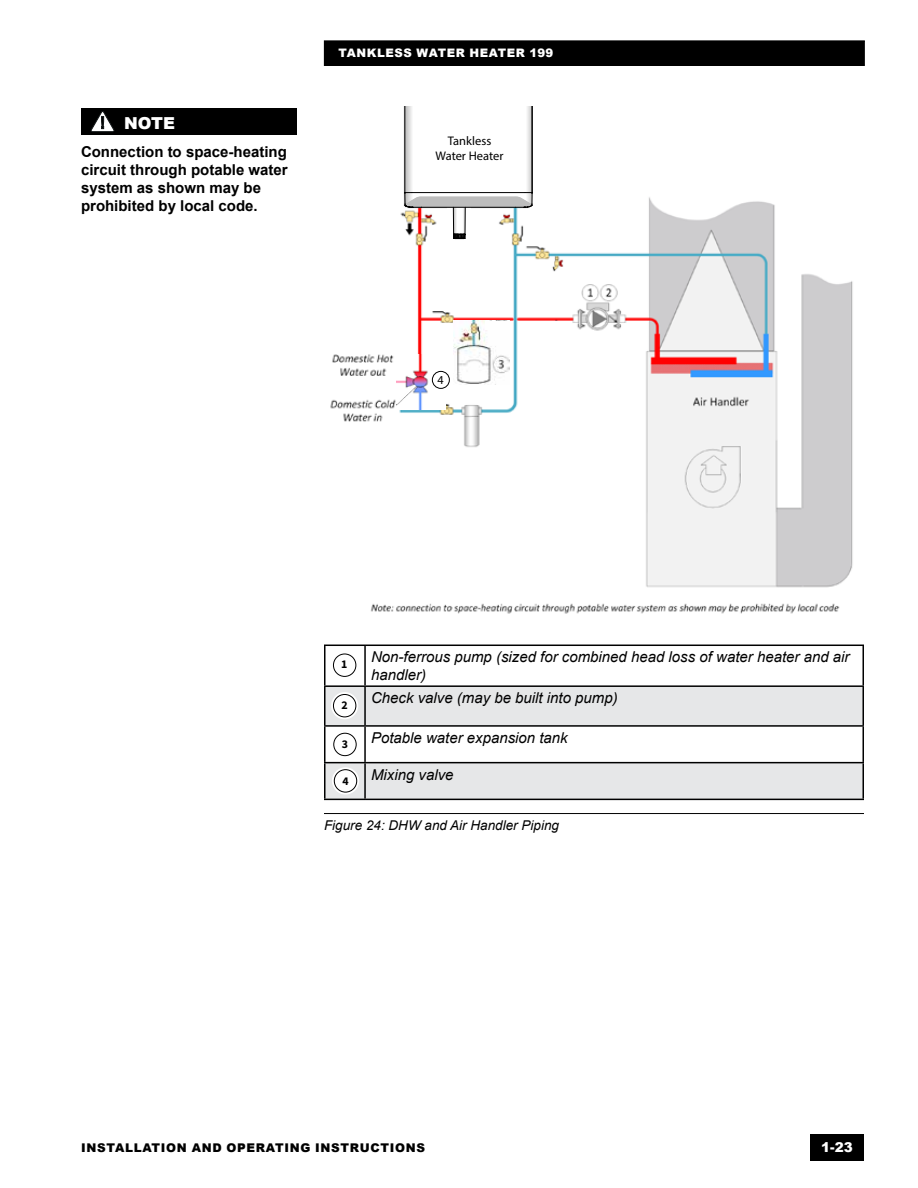
<style>
.page{position:relative;width:918px;height:1188px;background:#fff}
.page>*{position:absolute;margin:0;border:0;box-sizing:border-box;transform-origin:0 0}
.t1{font:900 16.5px "Arial";color:#fff}
.t2{font:italic 15px/18px "Arial";color:#000}
.t3{font:700 15px/18px "Arial";color:#000}
.t4{font:italic 13.5px "Arial";color:#000}
.t5{font:900 13.5px "Arial";color:#fff}
.t6{font:12.45px/15px "Myriad Pro";color:#010000;text-align:center}
.t7{font:12.15px "Myriad Pro";color:#000}
.t8{font:900 12px "Arial";letter-spacing:.055em;color:#000}
.t9{font:700 11.85px "Source Sans Pro";color:#000}
.t10{font:900 11.7px "Arial";letter-spacing:.05em;color:#fff}
</style>
<div class="page">
<div style="left:810px;top:1134px;width:54px;height:27px;background:#000"></div>
<div style="left:324px;top:41px;width:540px;height:24px;background:#000"></div>
<div style="left:324px;top:40px;width:541px;height:26px;border:1px solid #000"></div>
<img style="left:330px;top:106px;width:523px;height:508px">
<div style="left:669px;top:396px;width:24px;height:12px;background:#f2f2f2"></div>
<div style="left:344px;top:130px;width:6px;height:7px;background:#fff"></div>
<div style="left:447px;top:207px;width:24px;height:36px;background:#fff"></div>
<svg style="left:406px;top:106px;width:126px;height:86px"></svg>
<hr style="left:532px;top:106px;width:1px;height:87px;background:#000">
<hr style="left:405px;top:106px;width:1px;height:87px;background:#000">
<svg style="left:405px;top:192px;width:128px;height:47px"></svg>
<div style="left:435px;top:133px;width:69px;height:30px;background:#fff"></div>
<div style="left:430px;top:354px;width:63px;height:43px;background:#fff"></div>
<img style="left:453px;top:321px;width:57px;height:64px">
<div style="left:486px;top:321px;width:24px;height:8px;background:#fff"></div>
<div style="left:533px;top:331px;width:61px;height:54px;background:#fff"></div>
<div style="left:548px;top:321px;width:15px;height:10px;background:#fff"></div>
<img style="left:397px;top:355px;width:49px;height:54px">
<svg style="left:395px;top:385px;width:21px;height:19px"></svg>
<div style="left:432px;top:371px;width:17px;height:17px;background:#fff;border-radius:50%"></div>
<div style="left:432px;top:371px;width:18px;height:18px;border:1px solid #000;border-radius:50%"></div>
<svg style="left:326px;top:687px;width:536px;height:112px;fill:#e6e7e8"></svg>
<hr style="left:324px;top:645px;width:41px;height:1px;background:#000">
<hr style="left:324px;top:646px;width:2px;height:39px;background:#000">
<hr style="left:365px;top:645px;width:499px;height:1px;background:#000">
<hr style="left:364px;top:646px;width:2px;height:39px;background:#000">
<hr style="left:862px;top:646px;width:2px;height:39px;background:#000">
<hr style="left:324px;top:685px;width:41px;height:2px;background:#000">
<hr style="left:324px;top:687px;width:2px;height:38px;background:#000">
<hr style="left:365px;top:685px;width:499px;height:2px;background:#000">
<hr style="left:364px;top:687px;width:2px;height:38px;background:#000">
<hr style="left:862px;top:687px;width:2px;height:38px;background:#000">
<hr style="left:324px;top:725px;width:41px;height:2px;background:#000">
<hr style="left:324px;top:727px;width:2px;height:35px;background:#000">
<hr style="left:365px;top:725px;width:499px;height:2px;background:#000">
<hr style="left:364px;top:727px;width:2px;height:35px;background:#000">
<hr style="left:862px;top:727px;width:2px;height:35px;background:#000">
<hr style="left:324px;top:762px;width:41px;height:1px;background:#000">
<hr style="left:324px;top:763px;width:2px;height:36px;background:#000">
<hr style="left:365px;top:762px;width:499px;height:1px;background:#000">
<hr style="left:364px;top:763px;width:2px;height:36px;background:#000">
<hr style="left:862px;top:763px;width:2px;height:36px;background:#000">
<hr style="left:324px;top:799px;width:41px;height:1px;background:#000">
<hr style="left:365px;top:799px;width:499px;height:1px;background:#000">
<hr style="left:324px;top:813px;width:540px;height:1px;background:#000">
<div style="left:81px;top:108px;width:216px;height:27px;background:#000"></div>
<svg style="left:91px;top:111px;width:24px;height:21px"></svg>
<div style="left:331px;top:652px;width:27px;height:27px;border:2px solid #fff;border-radius:50%"></div>
<div style="left:333px;top:653px;width:23px;height:24px;background:#fff;border:1px solid #000;border-radius:50%"></div>
<svg style="left:332px;top:693px;width:25px;height:25px"></svg>
<div style="left:331px;top:692px;width:27px;height:27px;border:2px solid #fff;border-radius:50%"></div>
<div style="left:333px;top:694px;width:23px;height:23px;background:#fff;border:1px solid #000;border-radius:50%"></div>
<svg style="left:332px;top:732px;width:26px;height:25px"></svg>
<div style="left:331px;top:731px;width:28px;height:27px;border:2px solid #fff;border-radius:50%"></div>
<div style="left:333px;top:733px;width:24px;height:23px;background:#fff;border:1px solid #000;border-radius:50%"></div>
<svg style="left:333px;top:768px;width:25px;height:26px"></svg>
<div style="left:332px;top:767px;width:27px;height:28px;border:2px solid #fff;border-radius:50%"></div>
<div style="left:334px;top:769px;width:23px;height:24px;background:#fff;border:1px solid #000;border-radius:50%"></div>
<p class="t1" style="left:124px;top:111px;width:52px">NOTE</p>
<p class="t3" style="left:81px;top:143px;width:208px">Connection to space-heating circuit through potable water system as shown may be prohibited by local code.</p>
<p class="t10" style="left:338px;top:45px;width:216px">TANKLESS WATER HEATER 199</p>
<p class="t6" style="left:436px;top:133px;width:69px">Tankless<br>Water Heater</p>
<p class="t7" style="left:437px;top:372px;width:8px">4</p>
<p class="t2" style="left:371px;top:648px;width:480px">Non-ferrous pump (sized for combined head loss of water heater and air handler)</p>
<p class="t2" style="left:371px;top:689px;width:248px">Check valve (may be built into pump)</p>
<p class="t2" style="left:371px;top:729px;width:198px">Potable water expansion tank</p>
<p class="t2" style="left:371px;top:766px;width:84px">Mixing valve</p>
<p class="t4" style="left:324px;top:816px;width:237px">Figure 24: DHW and Air Handler Piping</p>
<p class="t9" style="left:341px;top:657px;width:8px">1</p>
<p class="t9" style="left:342px;top:698px;width:8px">2</p>
<p class="t9" style="left:342px;top:737px;width:8px">3</p>
<p class="t9" style="left:342px;top:773px;width:8px">4</p>
<p class="t8" style="left:81px;top:1139px;width:345px">INSTALLATION AND OPERATING INSTRUCTIONS</p>
<p class="t5" style="left:821px;top:1138px;width:33px">1-23</p>
</div>
